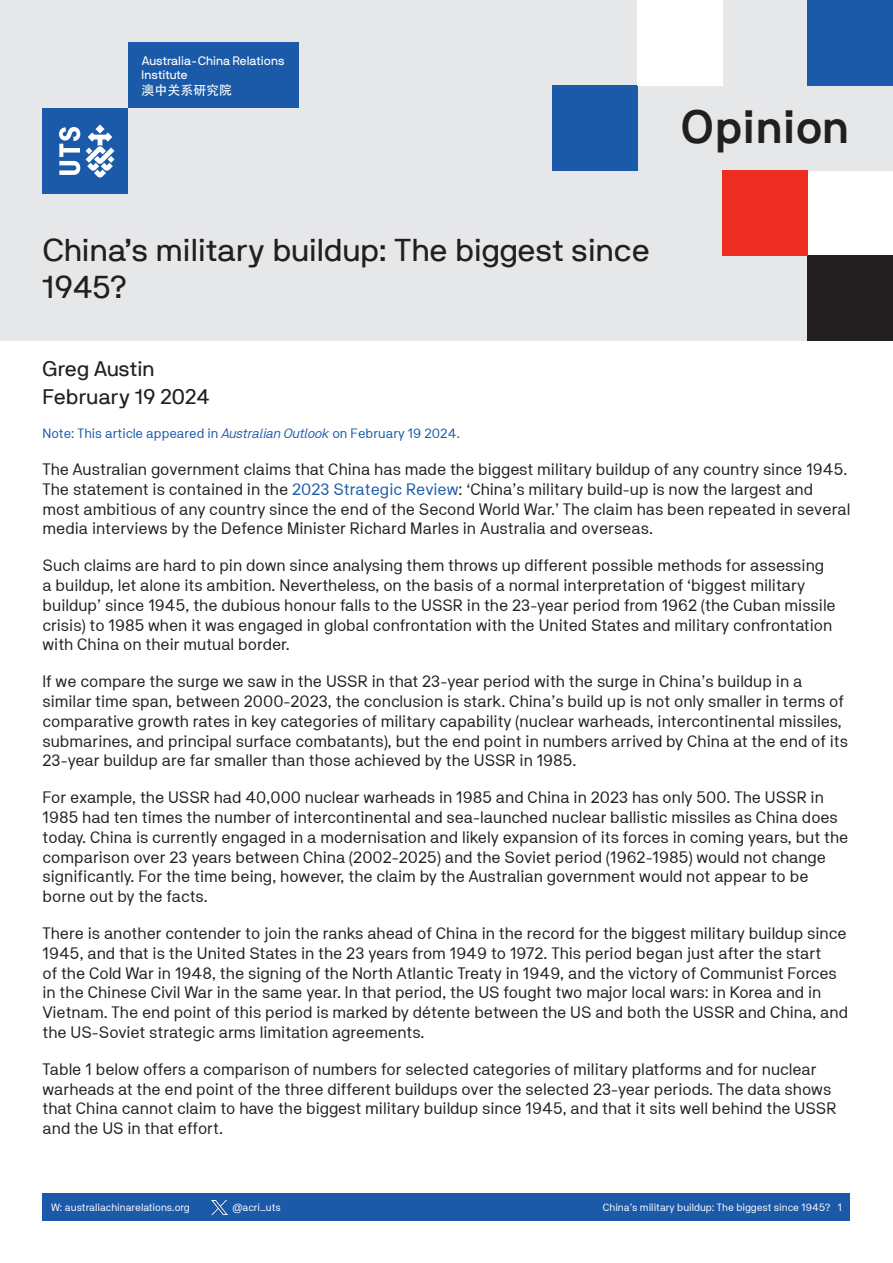
<style>
.page{position:relative;width:893px;height:1263px;background:#fff}
.page>*{position:absolute;margin:0;border:0;box-sizing:border-box;transform-origin:0 0}
.Report_title{font:700 46.5px "NB International Pro";letter-spacing:-.005em;color:#231f20}
.Report_title-2{font:31.5px/37.8px "NB International Pro";color:#231f20}
.Author_details_and_d{font:21px "NB International Pro";color:#231f20}
.Body_Copy{font:16.5px/19.8px "NB Akademie Std";color:#231f20}
.Article_information{font:13.5px "NB Akademie Std";color:#1b5aa9}
.t1{font:12.9px "Adobe Heiti Std Regular G Bpc EUC H";color:#fff}
.t2{font:12.15px/14.7px "NB International Pro";color:#fff}
.t3{font:10.5px "NB Akademie Std";color:#fff}
.s1{font-style:italic}
.s2{color:#1b5aa9}
</style>
<div class="page">
<div style="left:43px;top:1193px;width:807px;height:27px;background:#1b5aa9"></div>
<img style="left:212px;top:1200px;width:15px;height:15px">
<div style="left:0;top:0;width:808px;height:340px;background:#e6e7e9"></div>
<div style="left:808px;top:85px;width:85px;height:85px;background:#e6e7e9"></div>
<div style="left:553px;top:85px;width:85px;height:85px;background:#1b5aa9"></div>
<div style="left:808px;top:255px;width:85px;height:85px;background:#231f20"></div>
<div style="left:808px;top:0;width:85px;height:85px;background:#1b5aa9"></div>
<div style="left:638px;top:0;width:85px;height:85px;background:#fff"></div>
<div style="left:723px;top:170px;width:85px;height:85px;background:#ee2e22"></div>
<div style="left:43px;top:108px;width:85px;height:85px;background:#1b5aa9"></div>
<div style="left:128px;top:43px;width:171px;height:65px;background:#1b5aa9"></div>
<svg style="left:86px;top:125px;width:28px;height:53px"></svg>
<svg style="left:59px;top:127px;width:21px;height:48px"></svg>
<p class="t2" style="left:142px;top:53px;width:145px">Australia-China Relations<br>Institute</p>
<p class="t1" style="left:142px;top:83px;width:92px">澳中关系研究院</p>
<p class="Report_title" style="left:681px;top:100px;width:171px">Opinion</p>
<p class="Report_title-2" style="left:43px;top:230px;width:609px">China’s military buildup: The biggest since<br>1945?</p>
<p class="Author_details_and_d" style="left:43px;top:356px;width:114px">Greg Austin</p>
<p class="Author_details_and_d" style="left:43px;top:384px;width:168px">February 19 2024</p>
<p class="Article_information" style="left:43px;top:425px;width:419px">Note: This article appeared in <span class="s1">Australian Outlook</span> on February 19 2024.</p>
<p class="Body_Copy" style="left:43px;top:459px;width:809px">The Australian government claims that China has made the biggest military buildup of any country since 1945.<br>The statement is contained in the <span class="s2">2023 Strategic Review</span>: ‘China’s military build-up is now the largest and most ambitious of any country since the end of the Second World War.’ The claim has been repeated in several media interviews by the Defence Minister Richard Marles in Australia and overseas.</p>
<p class="Body_Copy" style="left:43px;top:555px;width:795px">Such claims are hard to pin down since analysing them throws up different possible methods for assessing a buildup, let alone its ambition. Nevertheless, on the basis of a normal interpretation of ‘biggest military buildup’ since 1945, the dubious honour falls to the USSR in the 23-year period from 1962 (the Cuban missile crisis) to 1985 when it was engaged in global confrontation with the United States and military confrontation with China on their mutual border.</p>
<p class="Body_Copy" style="left:43px;top:671px;width:807px">If we compare the surge we saw in the USSR in that 23-year period with the surge in China’s buildup in a similar time span, between 2000-2023, the conclusion is stark. China’s build up is not only smaller in terms of comparative growth rates in key categories of military capability (nuclear warheads, intercontinental missiles, submarines, and principal surface combatants), but the end point in numbers arrived by China at the end of its 23-year buildup are far smaller than those achieved by the USSR in 1985.</p>
<p class="Body_Copy" style="left:43px;top:787px;width:807px">For example, the USSR had 40,000 nuclear warheads in 1985 and China in 2023 has only 500. The USSR in 1985 had ten times the number of intercontinental and sea-launched nuclear ballistic missiles as China does today. China is currently engaged in a modernisation and likely expansion of its forces in coming years, but the comparison over 23 years between China (2002-2025) and the Soviet period (1962-1985) would not change significantly. For the time being, however, the claim by the Australian government would not appear to be borne out by the facts.</p>
<p class="Body_Copy" style="left:43px;top:923px;width:807px">There is another contender to join the ranks ahead of China in the record for the biggest military buildup since 1945, and that is the United States in the 23 years from 1949 to 1972. This period began just after the start<br>of the Cold War in 1948, the signing of the North Atlantic Treaty in 1949, and the victory of Communist Forces in the Chinese Civil War in the same year. In that period, the US fought two major local wars: in Korea and in Vietnam. The end point of this period is marked by détente between the US and both the USSR and China, and the US-Soviet strategic arms limitation agreements.</p>
<p class="Body_Copy" style="left:43px;top:1059px;width:795px">Table 1 below offers a comparison of numbers for selected categories of military platforms and for nuclear warheads at the end point of the three different buildups over the selected 23-year periods. The data shows that China cannot claim to have the biggest military buildup since 1945, and that it sits well behind the USSR and the US in that effort.</p>
<p class="t3" style="left:51px;top:1201px;width:140px">W: australiachinarelations.org</p>
<p class="t3" style="left:233px;top:1201px;width:50px">@acri_uts</p>
<p class="t3" style="left:603px;top:1201px;width:241px">China’s military buildup: The biggest since 1945? 1</p>
</div>
